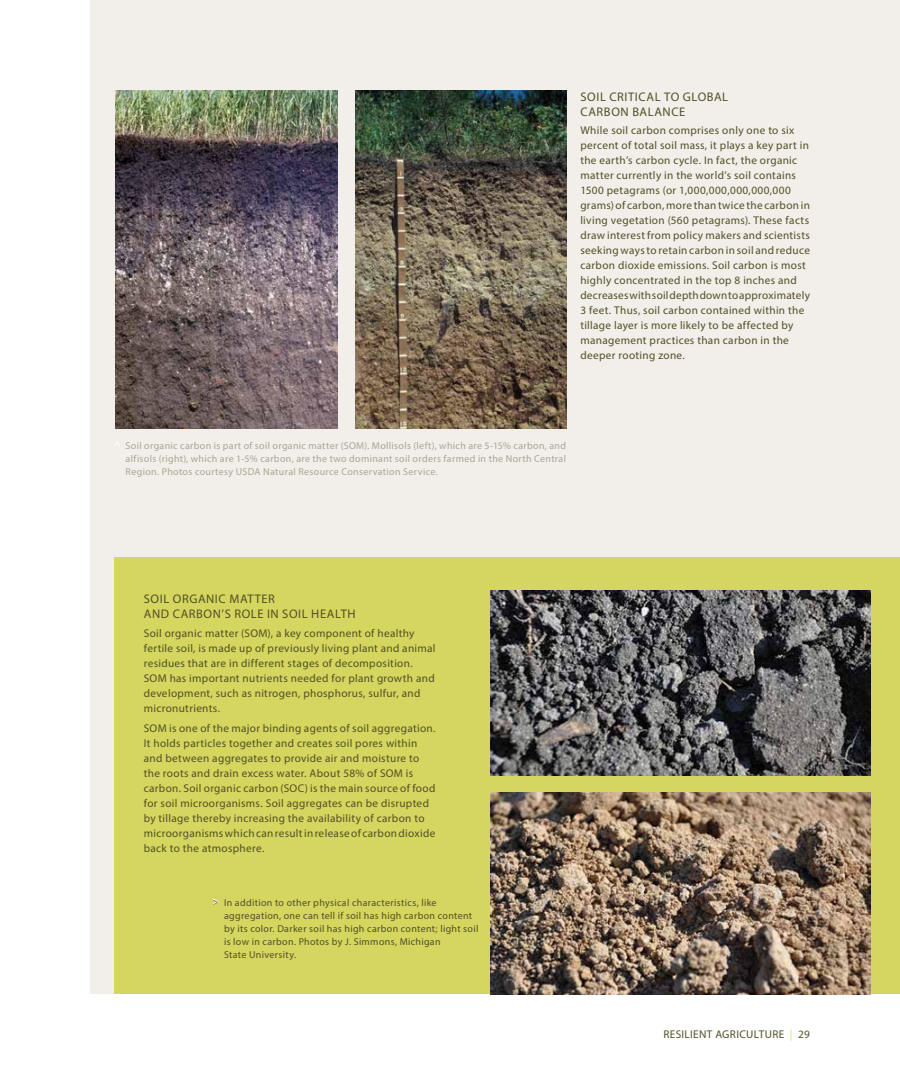
<style>
.page{position:relative;width:900px;height:1080px;background:#fff}
.page>*{position:absolute;margin:0;border:0;box-sizing:border-box;transform-origin:0 0}
.t1{font:12.5px/15px "Myriad Pro";letter-spacing:.045em;color:#524f26}
.t2{font:11.25px/15px "Myriad Pro";letter-spacing:.03em;color:#524f26}
.t3{font:10px/13.1px "Myriad Pro";letter-spacing:.03em;color:#a8a793;text-align:justify}
.t4{font:10px/13.1px "Myriad Pro";letter-spacing:.03em;color:#524f26}
.s1{color:#dae25a}
</style>
<div class="page">
<div style="left:90px;top:0;width:810px;height:994px;background:#f2eeea"></div>
<div style="left:114px;top:557px;width:786px;height:437px;background:#d4d65f"></div>
<img style="left:356px;top:91px;width:210px;height:338px">
<img style="left:116px;top:91px;width:222px;height:338px">
<img style="left:490px;top:591px;width:380px;height:185px">
<img style="left:490px;top:793px;width:380px;height:201px">
<svg style="left:213px;top:898px;width:6px;height:7px"></svg>
<p class="t1" style="left:580px;top:89px;width:149px">SOIL CRITICAL TO GLOBAL<br>CARBON BALANCE</p>
<p class="t2" style="left:580px;top:123px;width:231px">While soil carbon comprises only one to six percent of total soil mass, it plays a key part in the earth’s carbon cycle. In fact, the organic matter currently in the world’s soil contains 1500 petagrams (or 1,000,000,000,000,000 grams) of carbon, more than twice the carbon in living vegetation (560 petagrams). These facts draw interest from policy makers and scientists seeking ways to retain carbon in soil and reduce carbon dioxide emissions. Soil carbon is most highly concentrated in the top 8 inches and decreases with soil depth down to approximately 3 feet. Thus, soil carbon contained within the tillage layer is more likely to be affected by management practices than carbon in the deeper rooting zone.</p>
<p class="t3" style="left:126px;top:439px;width:442px">Soil organic carbon is part of soil organic matter (SOM). Mollisols (left), which are 5-15% carbon, and alfisols (right), which are 1-5% carbon, are the two dominant soil orders farmed in the North Central Region. Photos courtesy USDA Natural Resource Conservation Service.</p>
<p class="t1" style="left:144px;top:591px;width:213px">SOIL ORGANIC MATTER<br>AND CARBON’S ROLE IN SOIL HEALTH</p>
<p class="t2" style="left:144px;top:625px;width:293px">Soil organic matter (SOM), a key component of healthy fertile soil, is made up of previously living plant and animal residues that are in different stages of decomposition.<br>SOM has important nutrients needed for plant growth and development, such as nitrogen, phosphorus, sulfur, and micronutrients.</p>
<p class="t2" style="left:144px;top:720px;width:293px">SOM is one of the major binding agents of soil aggregation.<br>It holds particles together and creates soil pores within and between aggregates to provide air and moisture to the roots and drain excess water. About 58% of SOM is carbon. Soil organic carbon (SOC) is the main source of food for soil microorganisms. Soil aggregates can be disrupted by tillage thereby increasing the availability of carbon to microorganisms which can result in release of carbon dioxide back to the atmosphere.</p>
<p class="t4" style="left:224px;top:896px;width:256px;text-indent:-11px">&gt; In addition to other physical characteristics, like aggregation, one can tell if soil has high carbon content by its color. Darker soil has high carbon content; light soil is low in carbon. Photos by J. Simmons, Michigan<br>State University.</p>
<p class="t2" style="left:663px;top:1027px;width:148px">RESILIENT AGRICULTURE <span class="s1">|</span> 29</p>
</div>
